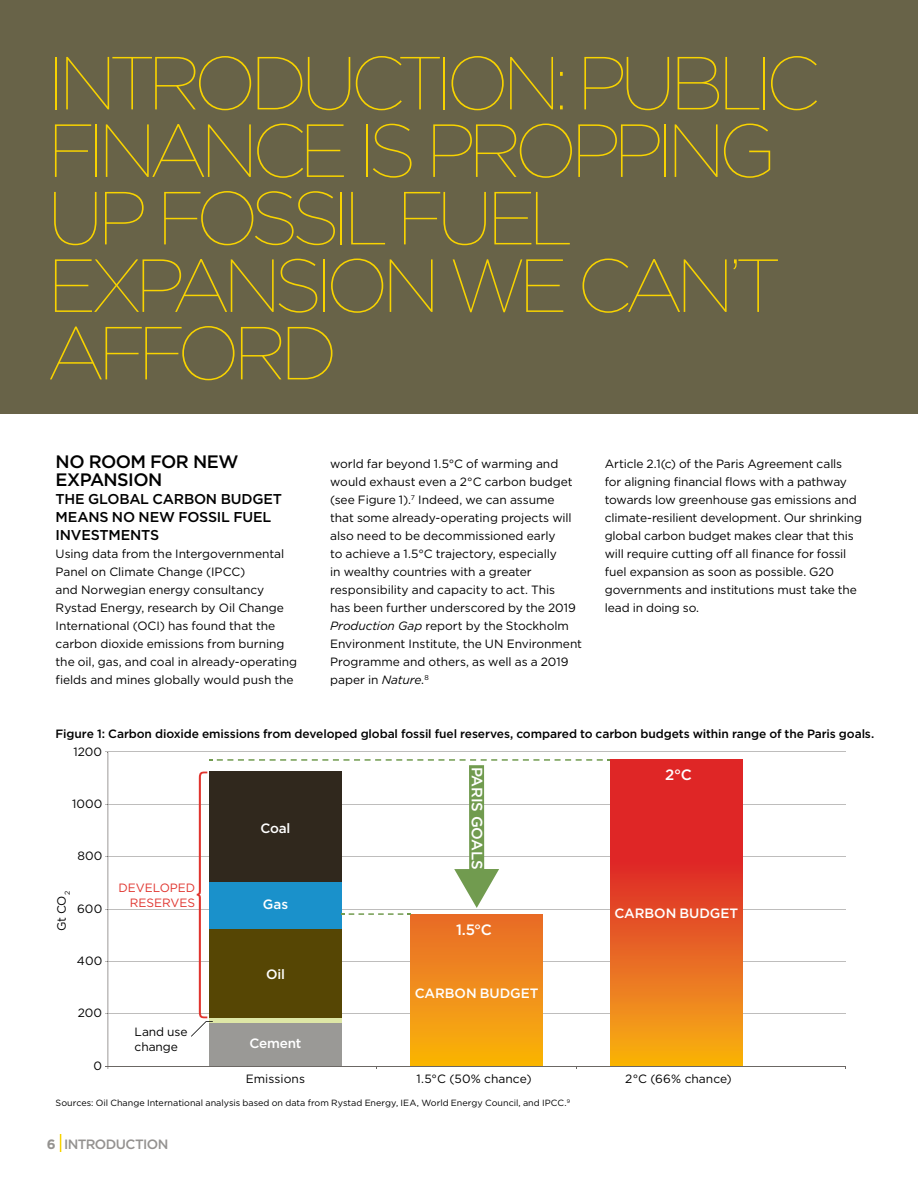
<style>
.page{position:relative;width:918px;height:1188px;background:#fff}
.page>*{position:absolute;margin:0;border:0;box-sizing:border-box;transform-origin:0 0}
.t1{font:100 75px/67.5px "Gotham HTF";letter-spacing:-.095em;color:#f8d300}
.t2{font:500 18px/18px "Gotham HTF";letter-spacing:-.03em;color:#000}
.t3{font:500 15px "Gotham HTF";letter-spacing:-.015em;color:#fff}
.t4{font:500 14.25px/18px "Gotham HTF";letter-spacing:-.015em;color:#000}
.t5{font:500 13.5px "Gotham HTF";letter-spacing:-.005em;color:#fff}
.t6{font:500 13.5px "Gotham HTF";letter-spacing:-.045em;color:#949290}
.t7{font:12px/18px "Gotham HTF";letter-spacing:-.005em;color:#000}
.t8{font:500 12px "Gotham HTF";letter-spacing:-.005em;color:#000}
.t9{font:12px/15px "Gotham HTF";letter-spacing:-.005em;color:#e0352f;text-align:right}
.t10{font:9px "Gotham HTF";color:#000}
.s1{font-style:italic}
.s2{font-weight:700}
</style>
<div class="page">
<div style="left:0;top:0;width:918px;height:414px;background:#686348"></div>
<hr style="left:105px;top:752px;width:740px;height:1px;background:#bebdbc">
<hr style="left:105px;top:804px;width:740px;height:1px;background:#bebdbc">
<hr style="left:105px;top:856px;width:740px;height:1px;background:#bebdbc">
<hr style="left:105px;top:909px;width:740px;height:1px;background:#bebdbc">
<hr style="left:105px;top:961px;width:740px;height:1px;background:#bebdbc">
<hr style="left:105px;top:1014px;width:740px;height:1px;background:#bebdbc">
<div style="left:411px;top:914px;width:132px;height:152px;background:linear-gradient(to bottom,#e86a2b,#fab408)"></div>
<div style="left:209px;top:929px;width:132px;height:90px;background:#564604"></div>
<div style="left:209px;top:882px;width:132px;height:47px;background:#1a91cb"></div>
<div style="left:209px;top:772px;width:132px;height:110px;background:#30281d"></div>
<div style="left:209px;top:1019px;width:132px;height:5px;background:#dee7a6"></div>
<div style="left:209px;top:1024px;width:132px;height:42px;background:#9a9996"></div>
<hr style="left:108px;top:752px;width:1px;height:52px;background:#7d7a77">
<hr style="left:108px;top:804px;width:1px;height:52px;background:#7d7a77">
<hr style="left:108px;top:857px;width:1px;height:52px;background:#7d7a77">
<hr style="left:108px;top:909px;width:1px;height:52px;background:#7d7a77">
<hr style="left:108px;top:962px;width:1px;height:52px;background:#7d7a77">
<hr style="left:108px;top:1014px;width:1px;height:55px;background:#7d7a77">
<svg style="left:209px;top:759px;width:401px;height:2px"></svg>
<svg style="left:341px;top:913px;width:70px;height:2px"></svg>
<svg style="left:610px;top:760px;width:133px;height:306px;background:#e65521"></svg>
<hr style="left:105px;top:1066px;width:740px;height:1px;background:#6b6764">
<div style="left:469px;top:765px;width:15px;height:111px;background:#719b4f"></div>
<svg style="left:454px;top:869px;width:45px;height:39px"></svg>
<svg style="left:191px;top:772px;width:22px;height:265px"></svg>
<svg style="left:60px;top:1134px;width:1px;height:18px"></svg>
<h1 class="t1" style="left:47px;top:49px;width:774px">INTRODUCTION: PUBLIC<br>FINANCE IS PROPPING<br>UP FOSSIL FUEL<br>EXPANSION WE CAN’T<br>AFFORD</h1>
<h2 class="t2" style="left:56px;top:452px;width:184px">NO ROOM FOR NEW<br>EXPANSION</h2>
<p class="t4" style="left:56px;top:490px;width:228px">THE GLOBAL CARBON BUDGET<br>MEANS NO NEW FOSSIL FUEL<br>INVESTMENTS</p>
<p class="t7" style="left:56px;top:545px;width:243px">Using data from the Intergovernmental Panel on Climate Change (IPCC)<br>and Norwegian energy consultancy Rystad Energy, research by Oil Change International (OCI) has found that the carbon dioxide emissions from burning the oil, gas, and coal in already-operating fields and mines globally would push the</p>
<p class="t7" style="left:330px;top:455px;width:253px">world far beyond 1.5°C of warming and would exhaust even a 2°C carbon budget (see Figure 1).<sup>7</sup> Indeed, we can assume<br>that some already-operating projects will also need to be decommissioned early<br>to achieve a 1.5°C trajectory, especially<br>in wealthy countries with a greater responsibility and capacity to act. This<br>has been further underscored by the 2019<br><span class="s1">Production Gap</span> report by the Stockholm Environment Institute, the UN Environment Programme and others, as well as a 2019 paper in <span class="s1">Nature</span>.<sup>8</sup></p>
<p class="t7" style="left:605px;top:455px;width:259px">Article 2.1(c) of the Paris Agreement calls<br>for aligning financial flows with a pathway towards low greenhouse gas emissions and climate-resilient development. Our shrinking global carbon budget makes clear that this will require cutting off all finance for fossil fuel expansion as soon as possible. G20 governments and institutions must take the lead in doing so.</p>
<p class="t8" style="left:56px;top:727px;width:820px">Figure 1: Carbon dioxide emissions from developed global fossil fuel reserves, compared to carbon budgets within range of the Paris goals.</p>
<p class="t7" style="left:74px;top:742px;width:30px">1200</p>
<p class="t7" style="left:72px;top:795px;width:32px">1000</p>
<p class="t7" style="left:77px;top:847px;width:26px">800</p>
<p class="t7" style="left:52px;top:931px;width:42px;rotate:-90deg">Gt CO<sub>2</sub></p>
<p class="t7" style="left:77px;top:899px;width:27px">600</p>
<p class="t7" style="left:77px;top:952px;width:27px">400</p>
<p class="t7" style="left:78px;top:1004px;width:26px">200</p>
<p class="t7" style="left:94px;top:1056px;width:10px">0</p>
<p class="t9" style="left:118px;top:880px;width:78px">DEVELOPED<br>RESERVES</p>
<p class="t7" style="left:135px;top:1024px;width:54px;line-height:15px">Land use change</p>
<p class="t5" style="left:260px;top:820px;width:32px">Coal</p>
<p class="t5" style="left:263px;top:897px;width:27px">Gas</p>
<p class="t5" style="left:266px;top:966px;width:20px">Oil</p>
<p class="t5" style="left:249px;top:1036px;width:54px">Cement</p>
<p class="t3" style="left:486px;top:767px;width:105px;rotate:90deg">PARIS GOALS</p>
<p class="t3" style="left:456px;top:921px;width:37px">1.5°C</p>
<p class="t5" style="left:415px;top:986px;width:125px">CARBON BUDGET</p>
<p class="t7" style="left:246px;top:1069px;width:61px">Emissions</p>
<p class="t7" style="left:416px;top:1069px;width:117px">1.5°C (50% chance)</p>
<p class="t10" style="left:56px;top:1097px;width:516px">Sources: Oil Change International analysis based on data from Rystad Energy, IEA, World Energy Council, and IPCC.<sup>9</sup></p>
<p class="t6" style="left:47px;top:1136px;width:123px"><span class="s2">6</span> INTRODUCTION</p>
<p class="t3" style="left:665px;top:766px;width:28px">2°C</p>
<p class="t5" style="left:614px;top:906px;width:125px">CARBON BUDGET</p>
<p class="t7" style="left:625px;top:1069px;width:108px">2°C (66% chance)</p>
</div>
